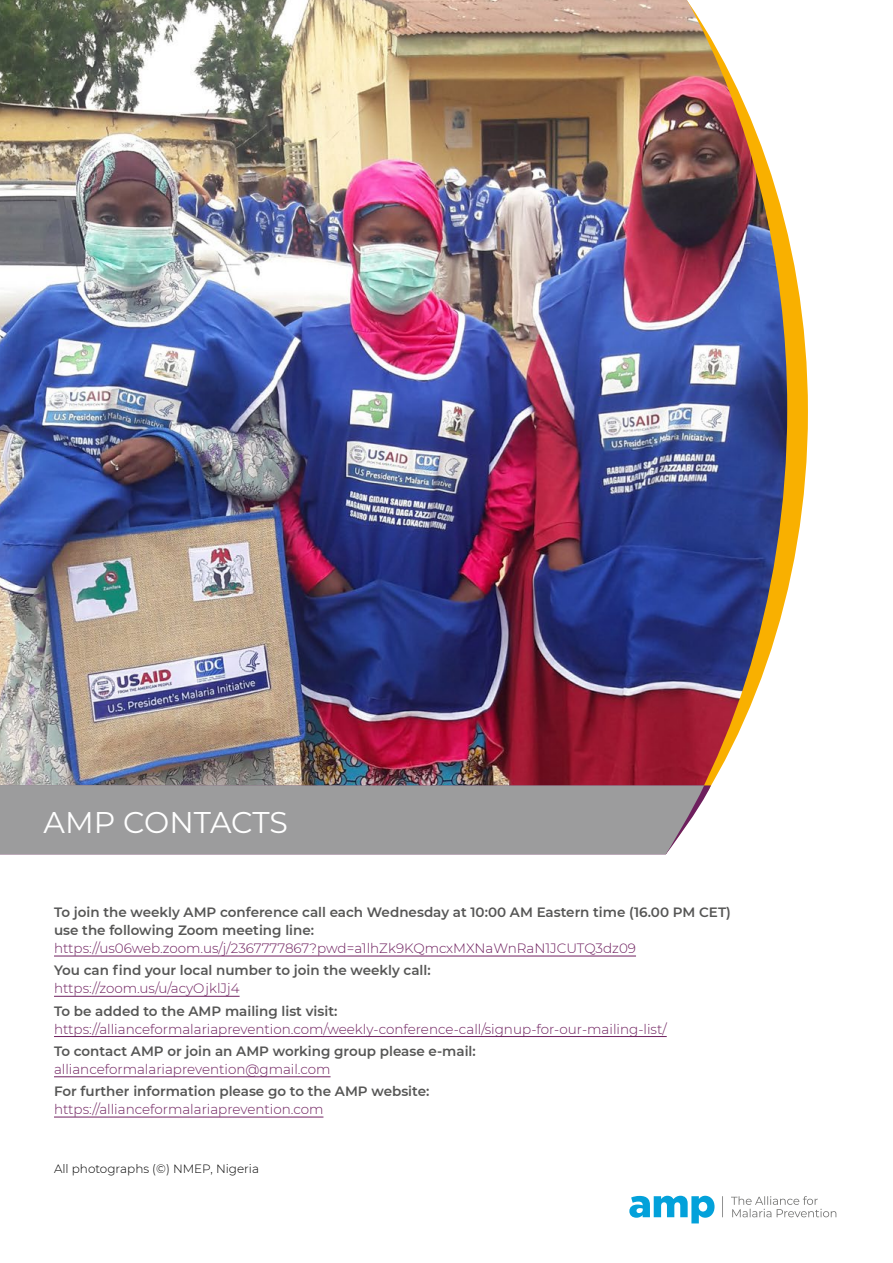
<style>
.page{position:relative;width:893px;height:1263px;background:#fff}
.page>*{position:absolute;margin:0;border:0;box-sizing:border-box;transform-origin:0 0}
.t1{font:30px "Montserrat";letter-spacing:-.01em;color:#fff}
.t2{font:600 13.5px/18px "Montserrat";color:#565655}
.t3{font:300 13.5px "Montserrat";color:#6e1f5e}
.t4{font:300 12px "Montserrat";color:#000}
</style>
<div class="page">
<svg style="left:787px;top:231px;width:21px;height:362px;fill:#f9b000"></svg>
<img style="left:0;top:0;width:787px;height:786px">
<hr style="left:54px;top:956px;width:582px;height:1px;background:#6e1f5e">
<hr style="left:54px;top:996px;width:186px;height:1px;background:#6e1f5e">
<hr style="left:54px;top:1036px;width:613px;height:1px;background:#6e1f5e">
<hr style="left:54px;top:1076px;width:277px;height:1px;background:#6e1f5e">
<hr style="left:54px;top:1117px;width:269px;height:1px;background:#6e1f5e">
<div style="left:0;top:785px;width:705px;height:69px;background:#9c9c9d"></div>
<svg style="left:629px;top:1196px;width:85px;height:27px"></svg>
<svg style="left:722px;top:1196px;width:114px;height:21px"></svg>
<h1 class="t1" style="left:44px;top:802px;width:246px">AMP CONTACTS</h1>
<p class="t2" style="left:54px;top:903px;width:678px">To join the weekly AMP conference call each Wednesday at 10:00 AM Eastern time (16.00 PM CET) use the following Zoom meeting line:</p>
<p class="t3" style="left:54px;top:939px;width:583px">https://us06web.zoom.us/j/2367777867?pwd=a1lhZk9KQmcxMXNaWnRaN1JCUTQ3dz09</p>
<p class="t2" style="left:54px;top:961px;width:378px">You can find your local number to join the weekly call:</p>
<p class="t3" style="left:54px;top:979px;width:187px">https://zoom.us/u/acyOjklJj4</p>
<p class="t2" style="left:54px;top:1001px;width:285px">To be added to the AMP mailing list visit:</p>
<p class="t3" style="left:54px;top:1019px;width:614px">https://allianceformalariaprevention.com/weekly-conference-call/signup-for-our-mailing-list/</p>
<p class="t2" style="left:54px;top:1041px;width:423px">To contact AMP or join an AMP working group please e-mail:</p>
<p class="t3" style="left:54px;top:1060px;width:278px">allianceformalariaprevention@gmail.com</p>
<p class="t2" style="left:54px;top:1081px;width:377px">For further information please go to the AMP website:</p>
<p class="t3" style="left:54px;top:1100px;width:271px">https://allianceformalariaprevention.com</p>
<p class="t4" style="left:54px;top:1160px;width:206px">All photographs (©) NMEP, Nigeria</p>
</div>
